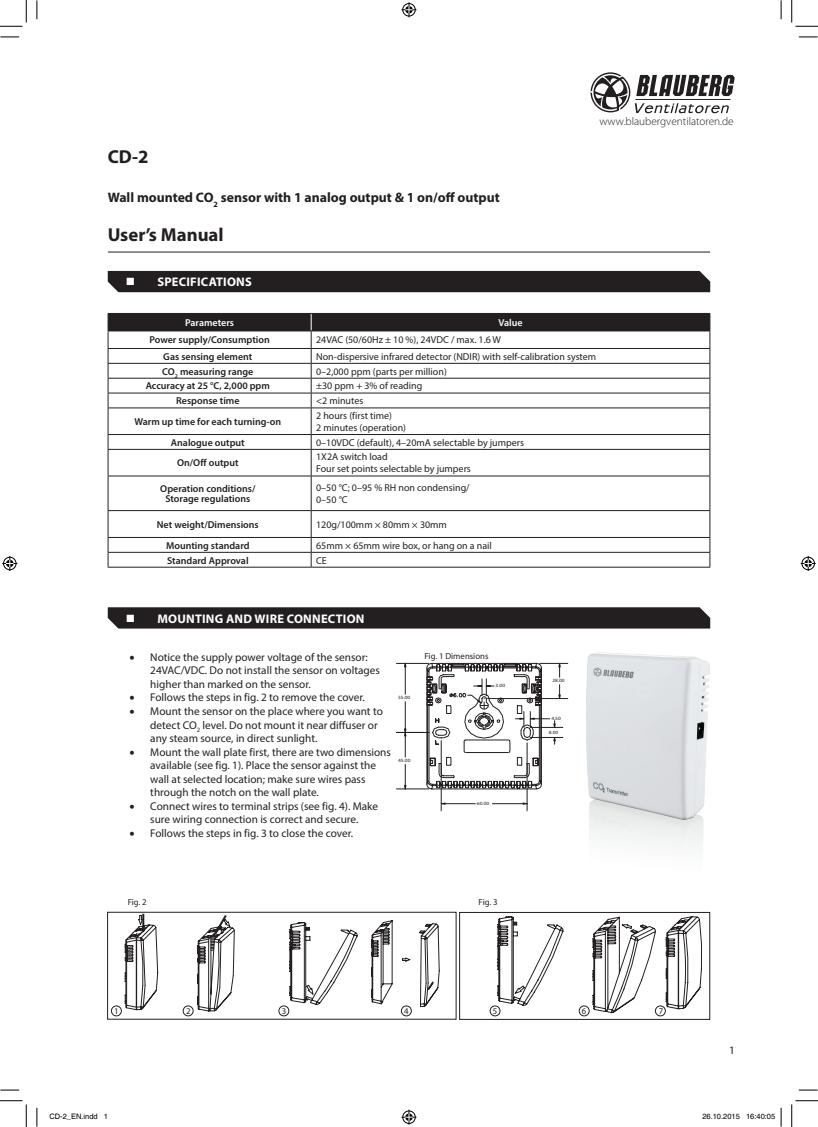
<style>
.page{position:relative;width:818px;height:1127px;background:#fff}
.page>*{position:absolute;margin:0;border:0;box-sizing:border-box;transform-origin:0 0}
.t1{font:700 18.75px "Myriad Pro";color:#231f20}
.t2{font:700 13.75px "Myriad Pro";color:#231f20}
.t3{font:700 12.5px "Myriad Pro";letter-spacing:.02em;color:#fff}
.t4{font:11.25px/13.5px "Myriad Pro";color:#231f20}
.t5{font:300 11.25px "Myriad Pro";color:#231f20}
.Основной_текст{font:10px "Myriad Pro";color:#231f20}
.Основной_текст-2{font:600 10px "Myriad Pro";color:#231f20}
.Основной_текст-3{font:600 10px "Myriad Pro";color:#fff}
.t6{font:8.75px "Myriad Pro";color:#231f20}
.t7{font:7.5px "Helvetica";color:#000}
.t8{font:4.75px "Myriad Pro";color:#231f20;scale:1.14 1}
.s1{font-family:"Minion Pro";font-size:15px}
</style>
<div class="page">
<svg style="left:590px;top:72px;width:145px;height:41px"></svg>
<hr style="left:108px;top:251px;width:602px;height:1px;background:#231f20">
<hr style="left:108px;top:475px;width:203px;height:1px;background:#231f20">
<hr style="left:108px;top:476px;width:1px;height:34px;background:#231f20">
<hr style="left:311px;top:475px;width:399px;height:1px;background:#231f20">
<hr style="left:311px;top:476px;width:1px;height:34px;background:#231f20">
<hr style="left:709px;top:476px;width:1px;height:34px;background:#231f20">
<hr style="left:108px;top:510px;width:203px;height:1px;background:#231f20">
<hr style="left:311px;top:510px;width:399px;height:1px;background:#231f20">
<hr style="left:108px;top:537px;width:203px;height:1px;background:#231f20">
<hr style="left:108px;top:552px;width:203px;height:1px;background:#231f20">
<svg style="left:108px;top:511px;width:1px;height:55px"></svg>
<hr style="left:108px;top:566px;width:203px;height:1px;background:#231f20">
<hr style="left:311px;top:537px;width:399px;height:1px;background:#231f20">
<hr style="left:311px;top:552px;width:399px;height:1px;background:#231f20">
<svg style="left:311px;top:511px;width:1px;height:55px"></svg>
<svg style="left:709px;top:511px;width:1px;height:55px"></svg>
<hr style="left:311px;top:566px;width:399px;height:1px;background:#231f20">
<svg style="left:108px;top:313px;width:602px;height:162px"></svg>
<hr style="left:108px;top:330px;width:203px;height:1px;background:#231f20">
<hr style="left:311px;top:330px;width:399px;height:1px;background:#231f20">
<div style="left:108px;top:271px;width:602px;height:21px;background:#231f20"></div>
<div style="left:108px;top:607px;width:602px;height:21px;background:#231f20"></div>
<svg style="left:107px;top:911px;width:604px;height:109px"></svg>
<svg style="left:397px;top:662px;width:157px;height:149px"></svg>
<img style="left:554px;top:628px;width:157px;height:219px">
<div style="left:111px;top:1005px;width:11px;height:11px;border:1px solid #231f20;border-radius:50%"></div>
<div style="left:183px;top:1005px;width:11px;height:11px;border:1px solid #231f20;border-radius:50%"></div>
<div style="left:278px;top:1005px;width:11px;height:11px;border:1px solid #231f20;border-radius:50%"></div>
<div style="left:401px;top:1005px;width:11px;height:11px;border:1px solid #231f20;border-radius:50%"></div>
<div style="left:490px;top:1005px;width:10px;height:11px;border:1px solid #231f20;border-radius:50%"></div>
<div style="left:579px;top:1005px;width:11px;height:11px;border:1px solid #231f20;border-radius:50%"></div>
<div style="left:655px;top:1005px;width:11px;height:11px;border:1px solid #231f20;border-radius:50%"></div>
<svg style="left:0;top:36px;width:19px;height:2px"></svg>
<svg style="left:799px;top:36px;width:18px;height:2px"></svg>
<svg style="left:0;top:1089px;width:19px;height:1px"></svg>
<svg style="left:799px;top:1089px;width:18px;height:1px"></svg>
<svg style="left:36px;top:0;width:2px;height:19px"></svg>
<svg style="left:36px;top:1107px;width:2px;height:19px"></svg>
<svg style="left:780px;top:0;width:2px;height:19px"></svg>
<svg style="left:0;top:0;width:27px;height:27px"></svg>
<svg style="left:0;top:1100px;width:27px;height:26px"></svg>
<svg style="left:791px;top:0;width:27px;height:27px"></svg>
<svg style="left:791px;top:1100px;width:27px;height:26px"></svg>
<svg style="left:401px;top:2px;width:15px;height:15px"></svg>
<svg style="left:401px;top:1109px;width:15px;height:15px"></svg>
<svg style="left:2px;top:556px;width:15px;height:15px"></svg>
<svg style="left:801px;top:556px;width:15px;height:15px"></svg>
<svg style="left:780px;top:1107px;width:2px;height:19px"></svg>
<p class="t1" style="left:108px;top:144px;width:42px">CD-2</p>
<p class="t2" style="left:108px;top:188px;width:393px">Wall mounted CO<sub>2</sub> sensor with 1 analog output &amp; 1 on/off output</p>
<p class="t1" style="left:108px;top:222px;width:117px">User’s Manual</p>
<p class="t3" style="left:126px;top:274px;width:128px">■ SPECIFICATIONS</p>
<p class="t5" style="left:599px;top:115px;width:136px">www.blaubergventilatoren.de</p>
<p class="Основной_текст-3" style="left:185px;top:316px;width:50px">Parameters</p>
<p class="Основной_текст-3" style="left:498px;top:316px;width:26px">Value</p>
<p class="Основной_текст-2" style="left:149px;top:333px;width:122px">Power supply/Consumption</p>
<p class="Основной_текст" style="left:316px;top:334px;width:186px">24VAC (50/60Hz ± 10 %), 24VDC / max. 1.6 W</p>
<p class="Основной_текст-2" style="left:163px;top:350px;width:91px">Gas sensing element</p>
<p class="Основной_текст" style="left:316px;top:350px;width:282px">Non-dispersive infrared detector (NDIR) with self-calibration system</p>
<p class="Основной_текст-2" style="left:162px;top:365px;width:93px">CO<sub>2</sub> measuring range</p>
<p class="Основной_текст" style="left:316px;top:365px;width:132px">0–2,000 ppm (parts per million)</p>
<p class="Основной_текст-2" style="left:146px;top:379px;width:126px">Accuracy at 25 °C, 2,000 ppm</p>
<p class="Основной_текст" style="left:316px;top:380px;width:108px">±30 ppm + 3% of reading</p>
<p class="Основной_текст-2" style="left:176px;top:394px;width:65px">Response time</p>
<p class="Основной_текст" style="left:316px;top:394px;width:49px">&lt;2 minutes</p>
<p class="Основной_текст-2" style="left:134px;top:415px;width:148px">Warm up time for each turning-on</p>
<p class="Основной_текст" style="left:316px;top:409px;width:77px">2 hours (first time)</p>
<p class="Основной_текст" style="left:316px;top:421px;width:91px">2 minutes (operation)</p>
<p class="Основной_текст-2" style="left:171px;top:436px;width:75px">Analogue output</p>
<p class="Основной_текст" style="left:316px;top:436px;width:209px">0–10VDC (default), 4–20mA selectable by jumpers</p>
<p class="Основной_текст-2" style="left:177px;top:456px;width:63px">On/Off output</p>
<p class="Основной_текст" style="left:316px;top:451px;width:73px">1X2A switch load</p>
<p class="Основной_текст" style="left:316px;top:463px;width:156px">Four set points selectable by jumpers</p>
<p class="Основной_текст-2" style="left:160px;top:482px;width:97px">Operation conditions/</p>
<p class="Основной_текст-2" style="left:165px;top:492px;width:86px">Storage regulations</p>
<p class="Основной_текст" style="left:316px;top:481px;width:155px">0–50 °C; 0–95 % RH non condensing/</p>
<p class="Основной_текст" style="left:316px;top:493px;width:33px">0–50 °C</p>
<p class="Основной_текст-2" style="left:157px;top:518px;width:103px">Net weight/Dimensions</p>
<p class="Основной_текст" style="left:316px;top:518px;width:132px">120g/100mm × 80mm × 30mm</p>
<p class="Основной_текст-2" style="left:166px;top:539px;width:85px">Mounting standard</p>
<p class="Основной_текст" style="left:316px;top:539px;width:177px">65mm × 65mm wire box, or hang on a nail</p>
<p class="Основной_текст-2" style="left:167px;top:553px;width:83px">Standard Approval</p>
<p class="Основной_текст" style="left:316px;top:554px;width:12px">CE</p>
<p class="t3" style="left:126px;top:610px;width:240px">■ MOUNTING AND WIRE CONNECTION</p>
<p class="t4" style="left:150px;top:650px;width:231px;text-indent:-21px"><span class="s1">•</span> Notice the supply power voltage of the sensor:<br>24VAC/VDC. Do not install the sensor on voltages higher than marked on the sensor.</p>
<p class="t4" style="left:129px;top:690px;width:237px"><span class="s1">•</span> Follows the steps in fig. 2 to remove the cover.</p>
<p class="t4" style="left:150px;top:704px;width:234px;text-indent:-21px"><span class="s1">•</span> Mount the sensor on the place where you want to detect CO<sub>2</sub> level. Do not mount it near diffuser or any steam source, in direct sunlight.</p>
<p class="t4" style="left:150px;top:744px;width:242px;text-indent:-21px"><span class="s1">•</span> Mount the wall plate first, there are two dimensions available (see fig. 1). Place the sensor against the wall at selected location; make sure wires pass through the notch on the wall plate.</p>
<p class="t4" style="left:129px;top:798px;width:251px;text-align:center"><span class="s1">•</span> Connect wires to terminal strips (see fig. 4). Make sure wiring connection is correct and secure.</p>
<p class="t4" style="left:129px;top:825px;width:226px"><span class="s1">•</span> Follows the steps in fig. 3 to close the cover.</p>
<p class="t8" style="left:398px;top:694px;width:12px">55.00</p>
<p class="t8" style="left:398px;top:757px;width:12px">45.00</p>
<p class="t6" style="left:425px;top:650px;width:65px">Fig. 1 Dimensions</p>
<p class="t8" style="left:496px;top:682px;width:10px">3.00</p>
<p class="t8" style="left:477px;top:800px;width:12px">60.00</p>
<p class="t6" style="left:128px;top:896px;width:20px">Fig. 2</p>
<p class="t6" style="left:479px;top:896px;width:20px">Fig. 3</p>
<p class="t8" style="left:552px;top:677px;width:12px">28.00</p>
<p class="t8" style="left:551px;top:715px;width:10px">4.50</p>
<p class="t8" style="left:549px;top:729px;width:10px">8.00</p>
<p class="t6" style="left:114px;top:1005px;width:6px">1</p>
<p class="t6" style="left:186px;top:1005px;width:6px">2</p>
<p class="t6" style="left:282px;top:1005px;width:6px">3</p>
<p class="t6" style="left:404px;top:1005px;width:6px">4</p>
<p class="t6" style="left:493px;top:1005px;width:6px">5</p>
<p class="t6" style="left:582px;top:1005px;width:6px">6</p>
<p class="t6" style="left:659px;top:1005px;width:6px">7</p>
<p class="t4" style="left:729px;top:1042px;width:7px">1</p>
<p class="t7" style="left:49px;top:1111px;width:60px">CD-2_EN.indd 1</p>
<p class="t7" style="left:702px;top:1111px;width:74px">26.10.2015 16:40:05</p>
</div>
